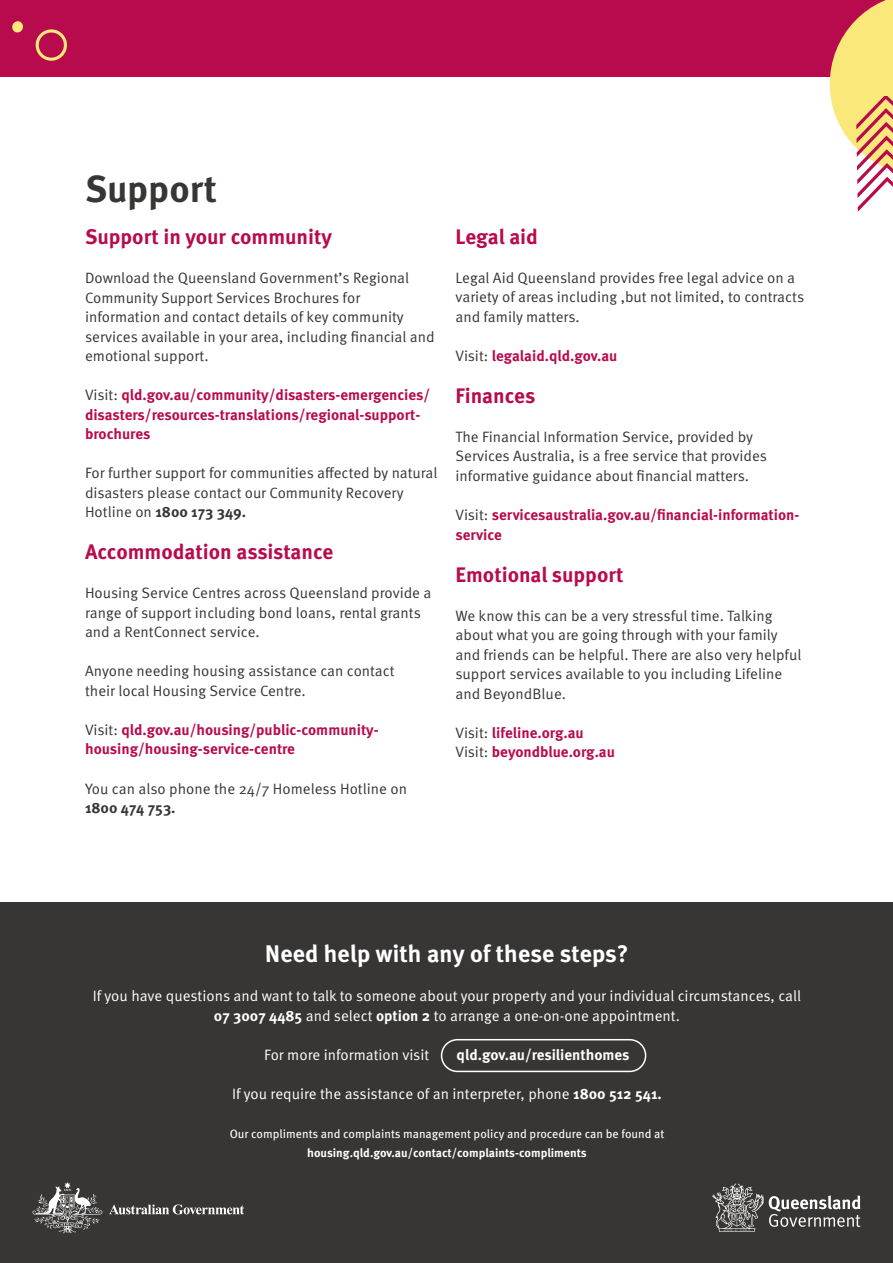
<style>
.page{position:relative;width:893px;height:1263px;background:#fff}
.page>*{position:absolute;margin:0;border:0;box-sizing:border-box;transform-origin:0 0}
.t1{font:700 37.5px "Meta Pro";color:#373635}
.t2{font:700 24px "Meta Pro";color:#fff}
.t3{font:700 21px "Meta Pro";color:#b80b4d}
.t4{font:15px/19.5px "Meta Pro Norm";color:#373635}
.t5{font:700 15px/19.5px "Meta Pro";color:#b80b4d}
.t6{font:15px/19.5px "Meta Pro Norm";color:#fff;text-align:center}
.t7{font:700 15px "Meta Pro";color:#373635}
.t8{font:700 15px "Meta Pro";color:#fff}
.t9{font:12px "Meta Pro";color:#fff}
.t10{font:700 12px "Meta Pro";color:#fff}
.s1{font-family:"Meta Pro Norm";font-weight:400;color:#373635}
.s2{font-family:"Meta Pro Norm";font-weight:400}
.s3{font-family:"Meta Pro";font-weight:700}
</style>
<div class="page">
<div style="left:0;top:902px;width:893px;height:361px;background:#373635"></div>
<div style="left:441px;top:1039px;width:205px;height:33px;border:2px solid #fff;border-radius:16px"></div>
<svg style="left:712px;top:1183px;width:148px;height:49px"></svg>
<svg style="left:109px;top:1204px;width:135px;height:10px"></svg>
<svg style="left:32px;top:1182px;width:71px;height:51px"></svg>
<div style="left:0;top:0;width:893px;height:77px;background:#b80b4d"></div>
<svg style="left:35px;top:29px;width:32px;height:32px"></svg>
<svg style="left:12px;top:21px;width:11px;height:12px"></svg>
<svg style="left:829px;top:0;width:64px;height:212px"></svg>
<h1 class="t1" style="left:85px;top:160px;width:133px">Support</h1>
<h3 class="t3" style="left:85px;top:221px;width:249px">Support in your community</h3>
<p class="t4" style="left:85px;top:267px;width:351px">Download the Queensland Government’s Regional Community Support Services Brochures for information and contact details of key community services available in your area, including financial and emotional support.</p>
<p class="t5" style="left:85px;top:384px;width:347px"><span class="s1">Visit:</span> qld.gov.au/community/disasters-emergencies/ disasters/resources-translations/regional-support&shy;brochures</p>
<p class="t4" style="left:85px;top:462px;width:354px">For further support for communities affected by natural disasters please contact our Community Recovery</p>
<p class="t7" style="left:85px;top:500px;width:163px"><span class="s2">Hotline on</span> 1800 173 349.</p>
<h3 class="t3" style="left:85px;top:536px;width:250px">Accommodation assistance</h3>
<p class="t4" style="left:85px;top:582px;width:348px">Housing Service Centres across Queensland provide a range of support including bond loans, rental grants and a RentConnect service.</p>
<p class="t4" style="left:85px;top:660px;width:311px">Anyone needing housing assistance can contact their local Housing Service Centre.</p>
<p class="t5" style="left:85px;top:719px;width:295px"><span class="s1">Visit:</span> qld.gov.au/housing/public-community&shy;housing/housing-service-centre</p>
<p class="t4" style="left:85px;top:777px;width:323px">You can also phone the 24/7 Homeless Hotline on</p>
<p class="t7" style="left:85px;top:796px;width:92px">1800 474 753.</p>
<h3 class="t3" style="left:455px;top:220px;width:84px">Legal aid</h3>
<p class="t4" style="left:455px;top:267px;width:350px">Legal Aid Queensland provides free legal advice on a variety of areas including ,but not limited, to contracts and family matters.</p>
<p class="t5" style="left:455px;top:345px;width:163px"><span class="s1">Visit:</span> legalaid.qld.gov.au</p>
<h3 class="t3" style="left:455px;top:379px;width:81px">Finances</h3>
<p class="t4" style="left:455px;top:426px;width:313px">The Financial Information Service, provided by<br>Services Australia, is a free service that provides informative guidance about financial matters.</p>
<p class="t5" style="left:455px;top:504px;width:345px"><span class="s1">Visit:</span> servicesaustralia.gov.au/financial-information&shy;service</p>
<h3 class="t3" style="left:455px;top:558px;width:170px">Emotional support</h3>
<p class="t4" style="left:455px;top:605px;width:347px">We know this can be a very stressful time. Talking about what you are going through with your family and friends can be helpful. There are also very helpful support services available to you including Lifeline and BeyondBlue.</p>
<p class="t5" style="left:455px;top:722px;width:161px"><span class="s1">Visit:</span> lifeline.org.au<br><span class="s1">Visit:</span> beyondblue.org.au</p>
<h2 class="t2" style="left:265px;top:935px;width:365px">Need help with any of these steps?</h2>
<p class="t6" style="left:93px;top:985px;width:710px">If you have questions and want to talk to someone about your property and your individual circumstances, call<br><span class="s3">07 3007 4485</span> and select <span class="s3">option 2</span> to arrange a one-on-one appointment.</p>
<p class="t6" style="left:264px;top:1044px;width:166px">For more information visit</p>
<p class="t8" style="left:457px;top:1043px;width:174px">qld.gov.au/resilienthomes</p>
<p class="t6" style="left:232px;top:1083px;width:431px">If you require the assistance of an interpreter, phone <span class="s3">1800 512 541.</span></p>
<p class="t9" style="left:230px;top:1124px;width:436px">Our compliments and complaints management policy and procedure can be found at</p>
<p class="t10" style="left:307px;top:1144px;width:281px">housing.qld.gov.au/contact/complaints-compliments</p>
</div>
